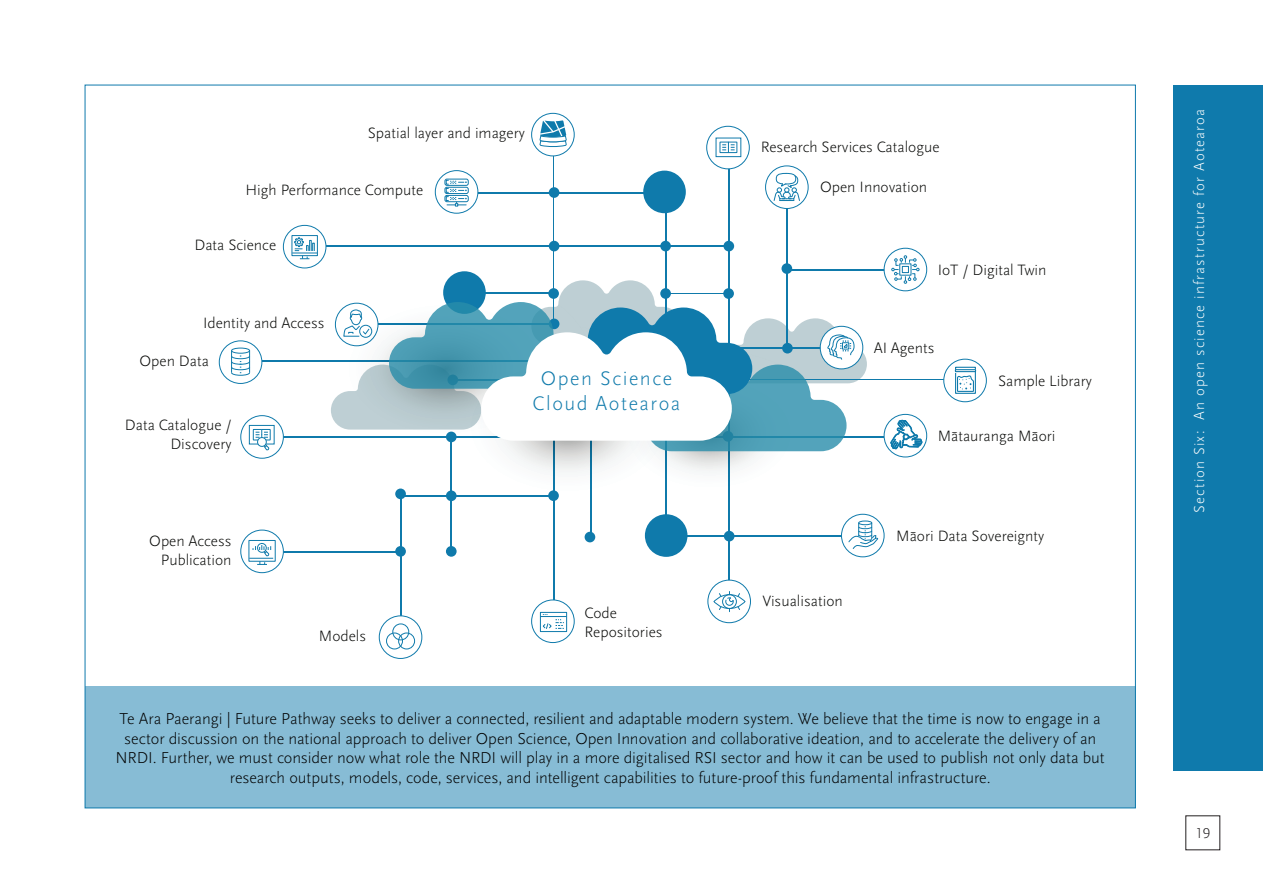
<style>
.page{position:relative;width:1263px;height:893px;background:#fff}
.page>*{position:absolute;margin:0;border:0;box-sizing:border-box;transform-origin:0 0}
.t1{font:300 20.55px/24.6px "Scala Sans Pro";letter-spacing:.075em;color:#0f7aab;text-align:center}
.t2{font:300 16.5px/19.8px "Scala Sans Pro";letter-spacing:-.005em;color:#000;text-align:center}
.t3{font:300 15.6px/18.8px "Scala Sans Pro";color:#040503;text-align:right}
.t4{font:300 15px "Scala Sans Pro";letter-spacing:.075em;color:#fff}
.t5{font:300 15px "Scala Sans Pro";color:#231f20}
</style>
<div class="page">
<div style="left:1173px;top:85px;width:90px;height:686px;background:#0f7aac"></div>
<div style="left:85px;top:687px;width:1050px;height:121px;background:#87bcd5"></div>
<hr style="left:665px;top:210px;width:1px;height:137px;background:#0f7aab">
<hr style="left:665px;top:380px;width:279px;height:1px;background:#0f7aab">
<hr style="left:553px;top:366px;width:1px;height:236px;background:#0f7aab">
<hr style="left:553px;top:156px;width:1px;height:167px;background:#0f7aab">
<div style="left:549px;top:241px;width:10px;height:10px;background:#0f7aab;border-radius:50%"></div>
<div style="left:723px;top:241px;width:11px;height:10px;background:#0f7aab;border-radius:50%"></div>
<hr style="left:326px;top:245px;width:403px;height:2px;background:#0f7aab">
<hr style="left:262px;top:361px;width:292px;height:1px;background:#0f7aab">
<hr style="left:283px;top:436px;width:601px;height:1px;background:#0f7aab">
<hr style="left:728px;top:130px;width:1px;height:456px;background:#0f7aab">
<hr style="left:787px;top:169px;width:1px;height:179px;background:#0f7aab">
<hr style="left:478px;top:192px;width:187px;height:1px;background:#0f7aab">
<div style="left:549px;top:187px;width:10px;height:11px;background:#0f7aab;border-radius:50%"></div>
<hr style="left:401px;top:495px;width:1px;height:146px;background:#0f7aab">
<hr style="left:787px;top:269px;width:97px;height:1px;background:#0f7aab">
<div style="left:781px;top:263px;width:11px;height:11px;background:#0f7aab;border-radius:50%"></div>
<svg style="left:884px;top:414px;width:43px;height:43px"></svg>
<div style="left:884px;top:414px;width:43px;height:43px;border:1px solid #0f7aab;border-radius:50%"></div>
<div style="left:943px;top:359px;width:44px;height:43px;border:1px solid #0f7aab;border-radius:50%"></div>
<div style="left:765px;top:166px;width:43px;height:42px;background:#fff;border-radius:50%"></div>
<div style="left:765px;top:165px;width:43px;height:44px;border:1px solid #0f7aab;border-radius:50%"></div>
<svg style="left:707px;top:126px;width:42px;height:43px"></svg>
<div style="left:706px;top:126px;width:44px;height:43px;border:1px solid #0f7aab;border-radius:50%"></div>
<div style="left:643px;top:171px;width:43px;height:42px;background:#0f7aab;border-radius:50%"></div>
<div style="left:435px;top:170px;width:43px;height:44px;border:1px solid #0f7aab;border-radius:50%"></div>
<div style="left:531px;top:113px;width:44px;height:43px;border:1px solid #0f7aab;border-radius:50%"></div>
<svg style="left:283px;top:225px;width:43px;height:43px"></svg>
<div style="left:283px;top:225px;width:43px;height:43px;border:1px solid #0f7aab;border-radius:50%"></div>
<div style="left:219px;top:340px;width:43px;height:44px;border:1px solid #0f7aab;border-radius:50%"></div>
<div style="left:240px;top:415px;width:44px;height:44px;border:1px solid #0f7aab;border-radius:50%"></div>
<svg style="left:379px;top:616px;width:43px;height:42px"></svg>
<div style="left:379px;top:615px;width:43px;height:44px;border:1px solid #0f7aab;border-radius:50%"></div>
<svg style="left:884px;top:248px;width:43px;height:43px"></svg>
<div style="left:884px;top:248px;width:43px;height:43px;border:1px solid #0f7aab;border-radius:50%"></div>
<svg style="left:532px;top:600px;width:42px;height:43px"></svg>
<div style="left:531px;top:600px;width:44px;height:43px;border:1px solid #0f7aab;border-radius:50%"></div>
<div style="left:708px;top:580px;width:42px;height:43px;background:#fff;border-radius:50%"></div>
<div style="left:707px;top:580px;width:44px;height:43px;border:1px solid #0f7aab;border-radius:50%"></div>
<svg style="left:841px;top:514px;width:43px;height:43px"></svg>
<div style="left:841px;top:514px;width:43px;height:43px;border:1px solid #0f7aab;border-radius:50%"></div>
<div style="left:645px;top:514px;width:42px;height:43px;background:#0f7aab;border-radius:50%"></div>
<div style="left:660px;top:241px;width:11px;height:10px;background:#0f7aab;border-radius:50%"></div>
<svg style="left:296px;top:271px;width:186px;height:167px"></svg>
<hr style="left:259px;top:551px;width:144px;height:2px;background:#0f7aab">
<div style="left:241px;top:530px;width:42px;height:43px;background:#fff;border-radius:50%"></div>
<div style="left:240px;top:530px;width:44px;height:43px;border:1px solid #0f7aab;border-radius:50%"></div>
<div style="left:446px;top:546px;width:11px;height:11px;background:#0f7aab;border-radius:50%"></div>
<div style="left:395px;top:546px;width:11px;height:11px;background:#0f7aab;border-radius:50%"></div>
<svg style="left:231px;top:348px;width:19px;height:28px"></svg>
<div style="left:292px;top:235px;width:26px;height:21px;border:1px solid #0f7aab"></div>
<svg style="left:292px;top:237px;width:25px;height:22px"></svg>
<svg style="left:891px;top:255px;width:28px;height:29px"></svg>
<div style="left:248px;top:540px;width:28px;height:22px;border:1px solid #0f7aab"></div>
<svg style="left:249px;top:542px;width:24px;height:23px"></svg>
<div style="left:540px;top:612px;width:27px;height:20px;border:1px solid #0f7aab"></div>
<svg style="left:540px;top:614px;width:27px;height:16px"></svg>
<div style="left:444px;top:179px;width:25px;height:7px;border:1px solid #0f7aab;border-radius:2px"></div>
<div style="left:444px;top:187px;width:25px;height:7px;border:1px solid #0f7aab;border-radius:2px"></div>
<div style="left:444px;top:195px;width:25px;height:7px;border:1px solid #0f7aab;border-radius:2px"></div>
<svg style="left:446px;top:180px;width:21px;height:26px"></svg>
<div style="left:716px;top:138px;width:25px;height:19px;border:1px solid #0f7aab"></div>
<svg style="left:719px;top:141px;width:19px;height:12px"></svg>
<svg style="left:540px;top:120px;width:27px;height:27px"></svg>
<div style="left:249px;top:425px;width:26px;height:19px;border:1px solid #0f7aab"></div>
<svg style="left:252px;top:429px;width:19px;height:22px"></svg>
<div style="left:392px;top:623px;width:17px;height:17px;border:1px solid #0f7aab;border-radius:50%"></div>
<div style="left:386px;top:633px;width:17px;height:16px;border:1px solid #0f7aab;border-radius:50%"></div>
<div style="left:398px;top:633px;width:17px;height:16px;border:1px solid #0f7aab;border-radius:50%"></div>
<svg style="left:773px;top:173px;width:27px;height:30px"></svg>
<svg style="left:713px;top:591px;width:33px;height:21px"></svg>
<svg style="left:890px;top:420px;width:32px;height:29px"></svg>
<div style="left:955px;top:367px;width:21px;height:3px;border:1px solid #0f7aab"></div>
<svg style="left:954px;top:370px;width:22px;height:24px"></svg>
<svg style="left:331px;top:280px;width:547px;height:269px"></svg>
<p class="t3" style="left:368px;top:123px;width:159px">Spatial layer and imagery</p>
<p class="t3" style="left:245px;top:181px;width:179px">High Performance Compute</p>
<p class="t3" style="left:194px;top:236px;width:83px">Data Science</p>
<p class="t3" style="left:203px;top:314px;width:123px">Identity and Access</p>
<p class="t3" style="left:140px;top:351px;width:71px">Open Data</p>
<p class="t3" style="left:125px;top:416px;width:108px">Data Catalogue /<br>Discovery</p>
<p class="t1" style="left:533px;top:366px;width:149px">Open Science<br>Cloud Aotearoa</p>
<p class="t3" style="left:149px;top:531px;width:84px">Open Access<br>Publication</p>
<p class="t3" style="left:319px;top:626px;width:49px">Models</p>
<p class="t3" style="left:584px;top:604px;width:80px;text-align:left">Code<br>Repositories</p>
<p class="t3" style="left:761px;top:138px;width:180px">Research Services Catalogue</p>
<p class="t3" style="left:820px;top:177px;width:109px">Open Innovation</p>
<p class="t3" style="left:938px;top:261px;width:110px">IoT / Digital Twin</p>
<p class="t3" style="left:874px;top:338px;width:62px">AI Agents</p>
<p class="t3" style="left:998px;top:372px;width:95px">Sample Library</p>
<p class="t3" style="left:938px;top:427px;width:119px">Mātauranga Māori</p>
<p class="t3" style="left:762px;top:591px;width:82px">Visualisation</p>
<p class="t3" style="left:896px;top:526px;width:150px">Māori Data Sovereignty</p>
<p class="t2" style="left:116px;top:708px;width:991px">Te Ara Paerangi | Future Pathway seeks to deliver a connected, resilient and adaptable modern system. We believe that the time is now to engage in a sector discussion on the national approach to deliver Open Science, Open Innovation and collaborative ideation, and to accelerate the delivery of an NRDI. Further, we must consider now what role the NRDI will play in a more digitalised RSI sector and how it can be used to publish not only data but research outputs, models, code, services, and intelligent capabilities to future-proof this fundamental infrastructure.</p>
<p class="t4" style="left:1191px;top:513px;width:405px;rotate:-90deg">Section Six: An open science infrastructure for Aotearoa</p>
<p class="t5" style="left:1195px;top:825px;width:16px">19</p>
</div>
